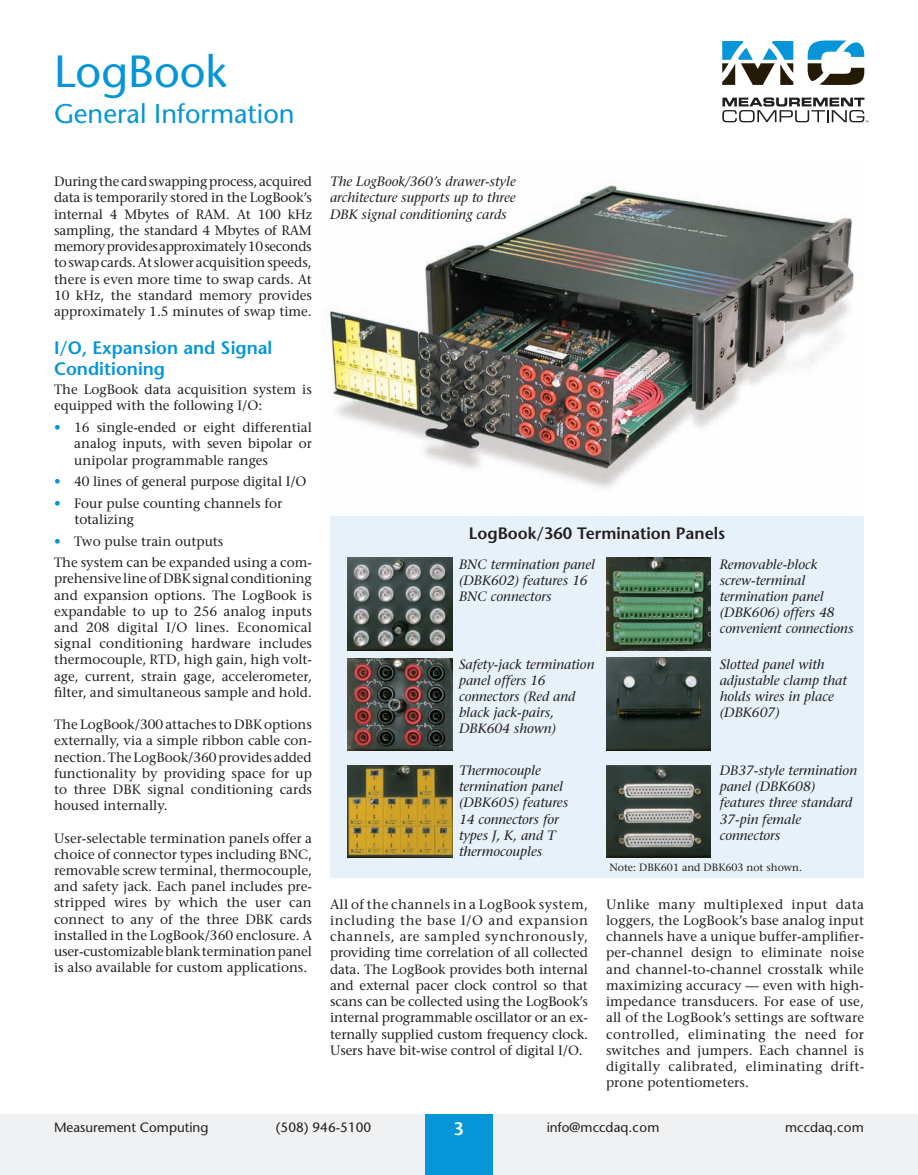
<style>
.page{position:relative;width:918px;height:1175px;background:#fff}
.page>*{position:absolute;margin:0;border:0;box-sizing:border-box;transform-origin:0 0}
.t1{font:45px "Stone Sans";color:#0696d7}
.t2{font:27px "Stone Sans";color:#0696d7}
.t3{font:600 18px/21.6px "Stone Sans";color:#0696d7}
.t4{font:600 18px "Stone Sans";color:#fff}
.t5{font:600 16.5px "Stone Sans";color:#231f20}
.t6{font:13.5px/16.2px "Stone Serif";color:#231f20;text-align:justify}
.t7{font:italic 13.5px/16.2px "Stone Serif";color:#231f20}
.t8{font:13.5px "Stone Sans";color:#231f20}
.t9{font:10.5px "Stone Serif";color:#231f20}
.s1{color:#0696d7}
</style>
<div class="page">
<div style="left:0;top:1114px;width:918px;height:60px;background:#f0f1f2"></div>
<div style="left:425px;top:1114px;width:68px;height:60px;background:#0696d7"></div>
<svg style="left:722px;top:97px;width:147px;height:25px"></svg>
<svg style="left:722px;top:41px;width:71px;height:44px"></svg>
<svg style="left:808px;top:40px;width:56px;height:45px"></svg>
<img style="left:328px;top:185px;width:527px;height:304px">
<div style="left:330px;top:516px;width:534px;height:362px;background:#e6f1f9"></div>
<img style="left:347px;top:658px;width:105px;height:93px">
<img style="left:347px;top:558px;width:105px;height:92px">
<img style="left:347px;top:765px;width:105px;height:92px">
<img style="left:606px;top:558px;width:105px;height:92px">
<img style="left:606px;top:658px;width:105px;height:92px">
<img style="left:606px;top:765px;width:105px;height:92px">
<h1 class="t1" style="left:54px;top:43px;width:175px">LogBook</h1>
<h2 class="t2" style="left:54px;top:96px;width:242px">General Information</h2>
<p class="t6" style="left:54px;top:173px;width:260px">During the card swapping process, acquired data is temporarily stored in the LogBook’s internal 4 Mbytes of RAM. At 100 kHz sampling, the standard 4 Mbytes of RAM memory provides approximately 10 seconds to swap cards. At slower acquisition speeds, there is even more time to swap cards. At 10 kHz, the standard memory provides approximately 1.5 minutes of swap time.</p>
<h3 class="t3" style="left:54px;top:336px;width:220px">I/O, Expansion and Signal<br>Conditioning</h3>
<p class="t6" style="left:54px;top:381px;width:259px">The LogBook data acquisition system is equipped with the following I/O:</p>
<p class="t6" style="left:74px;top:419px;width:239px;text-indent:-20px"><span class="s1">•</span> 16 single-ended or eight differential analog inputs, with seven bipolar or unipolar programmable ranges</p>
<p class="t6" style="left:54px;top:473px;width:254px"><span class="s1">•</span> 40 lines of general purpose digital I/O</p>
<p class="t6" style="left:74px;top:495px;width:209px;text-indent:-20px"><span class="s1">•</span> Four pulse counting channels for totalizing</p>
<p class="t6" style="left:54px;top:530px;width:259px;line-height:21.6px"><span class="s1">•</span> Two pulse train outputs<br>The system can be expanded using a com-</p>
<p class="t6" style="left:54px;top:570px;width:260px">prehensive line of DBK signal conditioning and expansion options. The LogBook is expandable to up to 256 analog inputs and 208 digital I/O lines. Economical signal conditioning hardware includes thermocouple, RTD, high gain, high volt&shy;age, current, strain gage, accelerometer, filter, and simultaneous sample and hold.</p>
<p class="t6" style="left:54px;top:716px;width:260px">The LogBook/300 attaches to DBK options externally, via a simple ribbon cable con&shy;nection. The LogBook/360 provides added functionality by providing space for up to three DBK signal conditioning cards housed internally.</p>
<p class="t6" style="left:54px;top:829px;width:260px">User-selectable termination panels offer a choice of connector types including BNC, removable screw terminal, thermocouple, and safety jack. Each panel includes pre&shy;stripped wires by which the user can connect to any of the three DBK cards installed in the LogBook/360 enclosure. A user-customizable blank termination panel is also available for custom applications.</p>
<p class="t7" style="left:330px;top:173px;width:187px;text-align:justify">The LogBook/360’s drawer-style architecture supports up to three DBK signal conditioning cards</p>
<p class="t5" style="left:469px;top:523px;width:258px">LogBook/360 Termination Panels</p>
<p class="t7" style="left:459px;top:556px;width:138px">BNC termination panel (DBK602) features 16<br>BNC connectors</p>
<p class="t7" style="left:720px;top:556px;width:135px">Removable-block screw-terminal termination panel (DBK606) offers 48 convenient connections</p>
<p class="t7" style="left:459px;top:656px;width:137px">Safety-jack termination panel offers 16 connectors (Red and black jack-pairs,<br>DBK604 shown)</p>
<p class="t7" style="left:720px;top:762px;width:139px">DB37-style termination panel (DBK608) features three standard<br>37-pin female connectors</p>
<p class="t7" style="left:720px;top:656px;width:129px">Slotted panel with adjustable clamp that holds wires in place (DBK607)</p>
<p class="t7" style="left:459px;top:762px;width:111px">Thermocouple termination panel (DBK605) features<br>14 connectors for types J, K, and T thermocouples</p>
<p class="t6" style="left:330px;top:896px;width:260px">All of the channels in a LogBook system, including the base I/O and expansion channels, are sampled synchronously, providing time correlation of all collected data. The LogBook provides both internal and external pacer clock control so that scans can be collected using the LogBook’s internal programmable oscillator or an ex&shy;ternally supplied custom frequency clock.<br>Users have bit-wise control of digital I/O.</p>
<p class="t9" style="left:610px;top:860px;width:194px">Note: DBK601 and DBK603 not shown.</p>
<p class="t6" style="left:606px;top:896px;width:260px">Unlike many multiplexed input data loggers, the LogBook’s base analog input channels have a unique buffer-amplifier&shy;per-channel design to eliminate noise and channel-to-channel crosstalk while maximizing accuracy — even with high&shy;impedance transducers. For ease of use, all of the LogBook’s settings are software controlled, eliminating the need for switches and jumpers. Each channel is digitally calibrated, eliminating drift&shy;prone potentiometers.</p>
<p class="t8" style="left:54px;top:1118px;width:156px">Measurement Computing</p>
<p class="t8" style="left:276px;top:1118px;width:97px">(508) 946-5100</p>
<h3 class="t4" style="left:454px;top:1117px;width:12px">3</h3>
<p class="t8" style="left:547px;top:1118px;width:114px">info@mccdaq.com</p>
<p class="t8" style="left:785px;top:1118px;width:80px">mccdaq.com</p>
</div>
